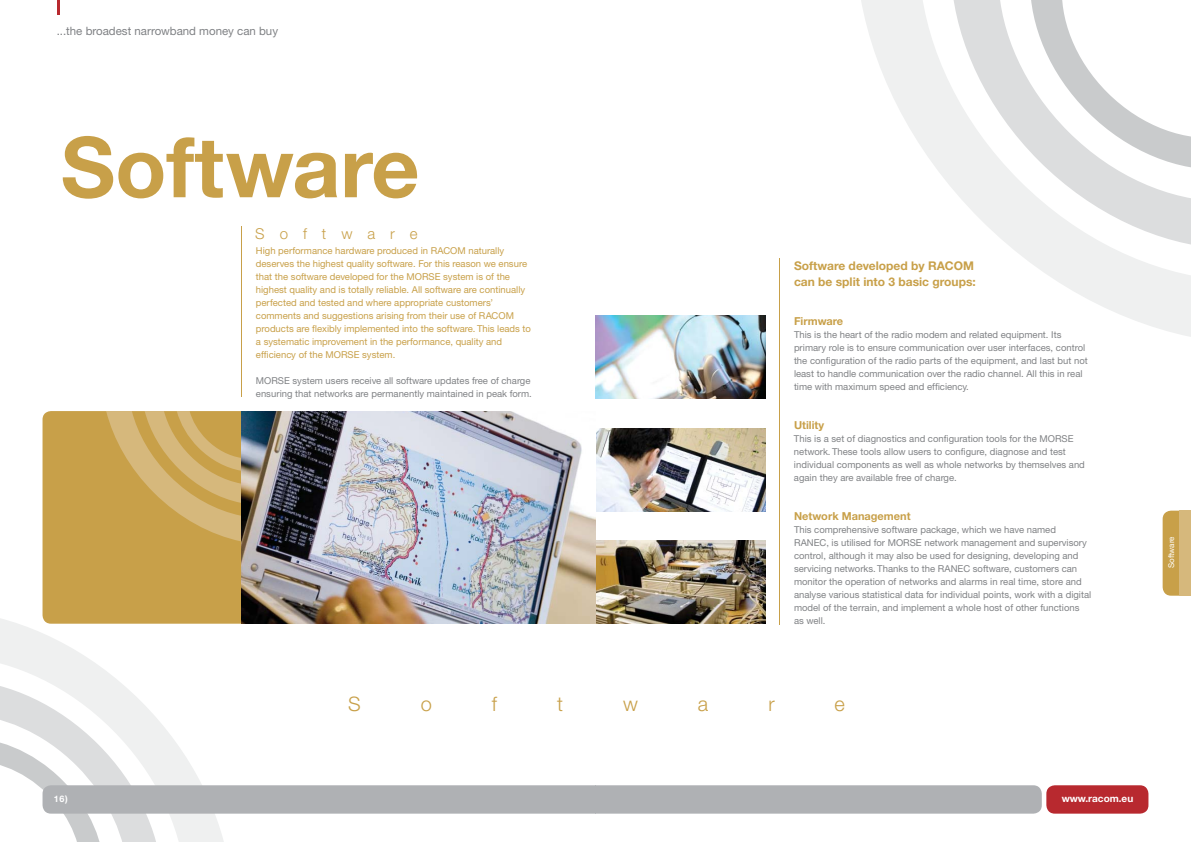
<style>
.page{position:relative;width:1191px;height:842px;background:#fff}
.page>*{position:absolute;margin:0;border:0;box-sizing:border-box;transform-origin:0 0}
.t1{font:700 83.9px "Helvetica KMCE";color:#c8a049}
.t2{font:300 20px "Helvetica KMCE";color:#c8a049}
.t3{font:300 15px "Helvetica KMCE";letter-spacing:1em;color:#c8a049}
.t4{font:700 12px/16px "Helvetica KMCE";color:#c8a049}
.t5{font:11.5px "Helvetica KMCE";color:#808285}
.t6{font:700 11px "Helvetica KMCE";color:#c8a049}
.t7{font:700 10px "Helvetica KMCE";color:#fff}
.t8{font:9.5px/13px "Helvetica KMCE";color:#808285}
.t9{font:9.5px/13px "Helvetica KMCE";color:#c8a049}
.t10{font:700 9px "Helvetica KMCE";color:#fff}
.t11{font:8px "Helvetica KMCE";color:#fff}
</style>
<div class="page">
<svg style="left:0;top:611px;width:117px;height:69px;fill:#eff0f0"></svg>
<svg style="left:861px;top:0;width:330px;height:337px"></svg>
<svg style="left:951px;top:0;width:240px;height:249px"></svg>
<hr style="left:57px;top:0;width:3px;height:14px;background:#b8292f">
<svg style="left:0;top:680px;width:1041px;height:162px"></svg>
<div style="left:1046px;top:785px;width:102px;height:29px;background:#b8292f;border-radius:9px"></div>
<div style="left:43px;top:411px;width:198px;height:213px;background:#c8a049"></div>
<svg style="left:103px;top:411px;width:138px;height:133px;background:#cda95d"></svg>
<img style="left:595px;top:316px;width:170px;height:83px">
<img style="left:596px;top:428px;width:169px;height:83px">
<img style="left:595px;top:540px;width:170px;height:84px">
<img style="left:241px;top:411px;width:354px;height:213px">
<svg style="left:1162px;top:511px;width:17px;height:85px"></svg>
<div style="left:1179px;top:511px;width:12px;height:85px;background:#d6b87c"></div>
<hr style="left:779px;top:258px;width:1px;height:367px;background:#c8a049">
<hr style="left:241px;top:227px;width:1px;height:170px;background:#c8a049">
<p class="t5" style="left:57px;top:26px;width:223px">...the broadest narrowband money can buy</p>
<h1 class="t1" style="left:61px;top:137px;width:360px">Software</h1>
<h3 class="t3" style="left:255px;top:228px;width:164px">Software</h3>
<p class="t9" style="left:256px;top:245px;width:277px">High performance hardware produced in RACOM naturally deserves the highest quality software. For this reason we ensure that the software developed for the MORSE system is of the highest quality and is totally reliable. All software are continually perfected and tested and where appropriate customers’ comments and suggestions arising from their use of RACOM products are flexibly implemented into the software. This leads to a systematic improvement in the performance, quality and efficiency of the MORSE system.</p>
<p class="t8" style="left:256px;top:375px;width:277px">MORSE system users receive all software updates free of charge ensuring that networks are permanently maintained in peak form.</p>
<p class="t4" style="left:794px;top:259px;width:183px">Software developed by RACOM can be split into 3 basic groups:</p>
<p class="t6" style="left:794px;top:317px;width:51px">Firmware</p>
<p class="t8" style="left:794px;top:329px;width:295px">This is the heart of the radio modem and related equipment. Its primary role is to ensure communication over user interfaces, control the configuration of the radio parts of the equipment, and last but not least to handle communication over the radio channel. All this in real time with maximum speed and efficiency.</p>
<p class="t6" style="left:794px;top:421px;width:32px">Utility</p>
<p class="t8" style="left:794px;top:433px;width:292px">This is a set of diagnostics and configuration tools for the MORSE network. These tools allow users to configure, diagnose and test individual components as well as whole networks by themselves and again they are available free of charge.</p>
<p class="t6" style="left:794px;top:512px;width:118px">Network Management</p>
<p class="t8" style="left:794px;top:524px;width:299px">This comprehensive software package, which we have named RANEC, is utilised for MORSE network management and supervisory control, although it may also be used for designing, developing and servicing networks. Thanks to the RANEC software, customers can monitor the operation of networks and alarms in real time, store and analyse various statistical data for individual points, work with a digital model of the terrain, and implement a whole host of other functions as well.</p>
<p class="t10" style="left:54px;top:796px;width:15px">16)</p>
<h2 class="t2" style="left:348px;top:696px;width:14px">S</h2>
<h2 class="t2" style="left:421px;top:696px;width:13px">o</h2>
<h2 class="t2" style="left:492px;top:696px;width:7px">f</h2>
<h2 class="t2" style="left:557px;top:696px;width:7px">t</h2>
<h2 class="t2" style="left:623px;top:696px;width:16px">w</h2>
<h2 class="t2" style="left:698px;top:696px;width:12px">a</h2>
<h2 class="t2" style="left:768px;top:696px;width:8px">r</h2>
<h2 class="t2" style="left:834px;top:696px;width:12px">e</h2>
<p class="t7" style="left:1061px;top:795px;width:73px">www.racom.eu</p>
<p class="t11" style="left:1168px;top:568px;width:33px;rotate:-90deg">Software</p>
</div>
